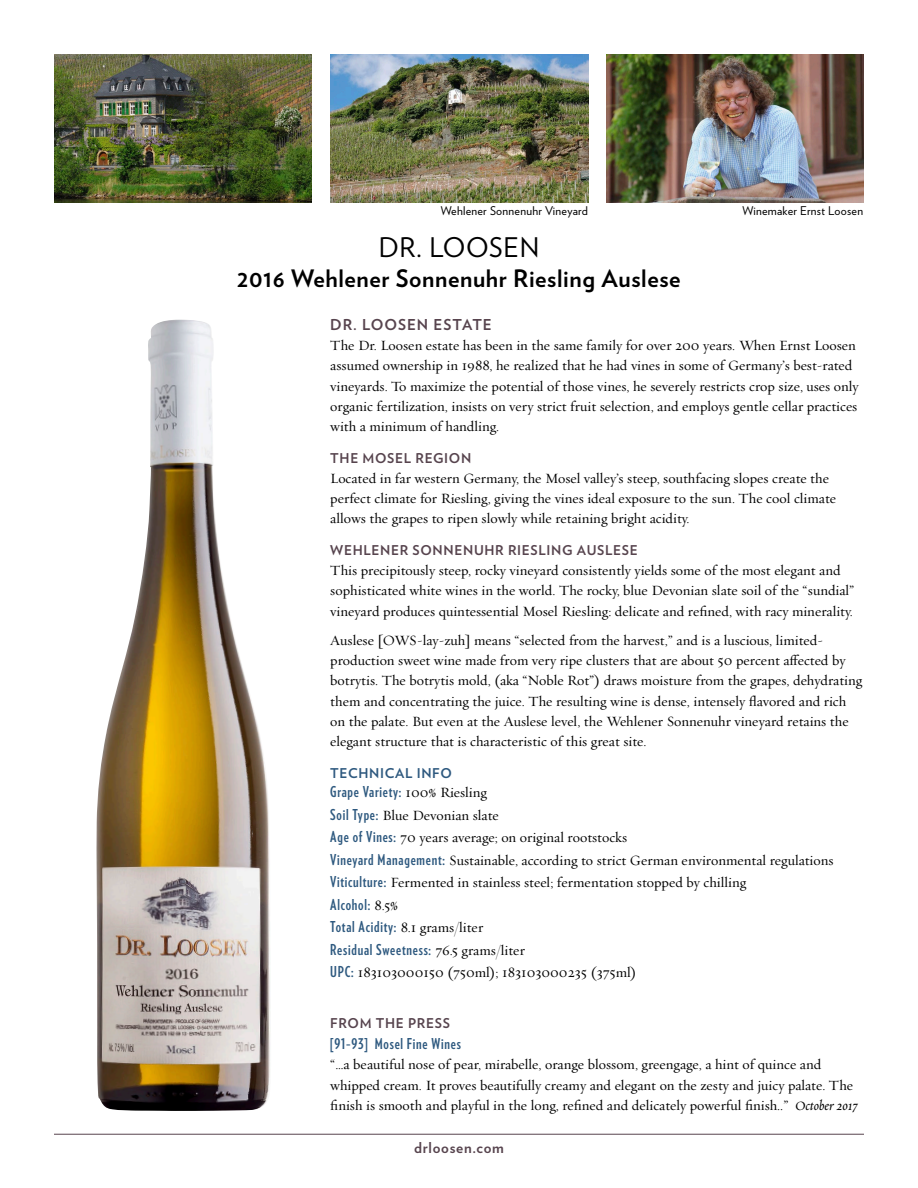
<style>
.page{position:relative;width:918px;height:1188px;background:#fff}
.page>*{position:absolute;margin:0;border:0;box-sizing:border-box;transform-origin:0 0}
.HD_1-V{font:27px "Verlag";letter-spacing:.025em;color:#000}
.HD_1A-V{font:700 24px "Verlag";letter-spacing:.025em;color:#000}
.Tech_Info_Bullets{font:700 15px "Verlag Compressed";letter-spacing:.05em;color:#2e597f}
.Hd2-V{font:700 15px "Verlag";letter-spacing:.05em;color:#57444e}
.Text-Requiem{font:14.25px/20.2px "Requiem Text";color:#000}
.Tech_Info_Bullets-2{font:14.25px "Requiem Text";color:#000}
.subhd_1{font:700 13.5px "Verlag";letter-spacing:.05em;color:#57444e}
.subhd_blue{font:700 13.5px "Verlag";letter-spacing:.05em;color:#2e597f}
.Captions{font:12px "Verlag";letter-spacing:.02em;color:#000}
.s1{font-family:"Requiem Text";font-weight:400;font-size:14.25px;color:#000}
.s2{font-family:"Verlag Compressed";font-weight:700;font-size:15px;color:#2e597f}
.s3{font-style:italic}
</style>
<div class="page">
<hr style="left:54px;top:1134px;width:810px;height:1px;background:#57444e">
<img style="left:96px;top:320px;width:174px;height:791px">
<img style="left:54px;top:54px;width:258px;height:148px">
<img style="left:606px;top:54px;width:258px;height:148px">
<img style="left:330px;top:54px;width:258px;height:148px">
<p class="Captions" style="left:441px;top:202px;width:149px">Wehlener Sonnenuhr Vineyard</p>
<p class="Captions" style="left:742px;top:202px;width:122px">Winemaker Ernst Loosen</p>
<p class="HD_1-V" style="left:379px;top:227px;width:162px">DR. LOOSEN</p>
<p class="HD_1A-V" style="left:237px;top:260px;width:445px">2016 Wehlener Sonnenuhr Riesling Auslese</p>
<p class="Hd2-V" style="left:330px;top:313px;width:163px">DR. LOOSEN ESTATE</p>
<p class="Text-Requiem" style="left:330px;top:335px;width:530px">The Dr. Loosen estate has been in the same family for over 200 years. When Ernst Loosen assumed ownership in 1988, he realized that he had vines in some of Germany’s best-rated vineyards. To maximize the potential of those vines, he severely restricts crop size, uses only organic fertilization, insists on very strict fruit selection, and employs gentle cellar practices with a minimum of handling.</p>
<p class="subhd_1" style="left:330px;top:447px;width:143px">THE MOSEL REGION</p>
<p class="Text-Requiem" style="left:330px;top:468px;width:507px">Located in far western Germany, the Mosel valley’s steep, southfacing slopes create the perfect climate for Riesling, giving the vines ideal exposure to the sun. The cool climate allows the grapes to ripen slowly while retaining bright acidity.</p>
<p class="subhd_1" style="left:330px;top:540px;width:309px">WEHLENER SONNENUHR RIESLING AUSLESE</p>
<p class="Text-Requiem" style="left:330px;top:560px;width:526px">This precipitously steep, rocky vineyard consistently yields some of the most elegant and sophisticated white wines in the world. The rocky, blue Devonian slate soil of the “sundial” vineyard produces quintessential Mosel Riesling: delicate and refined, with racy minerality.</p>
<p class="Text-Requiem" style="left:330px;top:630px;width:533px">Auslese [OWS-lay-zuh] means “selected from the harvest,” and is a luscious, limited&shy;production sweet wine made from very ripe clusters that are about 50 percent affected by botrytis. The botrytis mold, (aka “Noble Rot”) draws moisture from the grapes, dehydrating them and concentrating the juice. The resulting wine is dense, intensely flavored and rich on the palate. But even at the Auslese level, the Wehlener Sonnenuhr vineyard retains the elegant structure that is characteristic of this great site.</p>
<p class="subhd_blue" style="left:330px;top:762px;width:123px">TECHNICAL INFO</p>
<p class="Tech_Info_Bullets" style="left:330px;top:781px;width:158px">Grape Variety: <span class="s1">100% Riesling</span></p>
<p class="Tech_Info_Bullets-2" style="left:330px;top:805px;width:170px"><span class="s2">Soil Type:</span> Blue Devonian slate</p>
<p class="Tech_Info_Bullets-2" style="left:330px;top:827px;width:298px"><span class="s2">Age of Vines:</span> 70 years average; on original rootstocks</p>
<p class="Tech_Info_Bullets-2" style="left:330px;top:850px;width:505px"><span class="s2">Vineyard Management:</span> Sustainable, according to strict German environmental regulations</p>
<p class="Tech_Info_Bullets-2" style="left:330px;top:872px;width:417px"><span class="s2">Viticulture:</span> Fermented in stainless steel; fermentation stopped by chilling</p>
<p class="Tech_Info_Bullets" style="left:330px;top:894px;width:69px">Alcohol: <span class="s1">8.5%</span></p>
<p class="Tech_Info_Bullets-2" style="left:330px;top:917px;width:154px"><span class="s2">Total Acidity:</span> 8.1 grams/liter</p>
<p class="Tech_Info_Bullets" style="left:330px;top:939px;width:196px">Residual Sweetness: <span class="s1">76.5 grams/liter</span></p>
<p class="Tech_Info_Bullets-2" style="left:330px;top:962px;width:308px"><span class="s2">UPC:</span> 183103000150 (750ml); 183103000235 (375ml)</p>
<p class="subhd_1" style="left:330px;top:1013px;width:121px">FROM THE PRESS</p>
<p class="Tech_Info_Bullets" style="left:330px;top:1033px;width:132px">[91–93] Mosel Fine Wines</p>
<p class="Text-Requiem" style="left:330px;top:1054px;width:529px">“…a beautiful nose of pear, mirabelle, orange blossom, greengage, a hint of quince and whipped cream. It proves beautifully creamy and elegant on the zesty and juicy palate. The finish is smooth and playful in the long, refined and delicately powerful finish..” <span class="s3">October 2017</span></p>
<p class="Hd2-V" style="left:414px;top:1135px;width:91px">drloosen.com</p>
</div>
